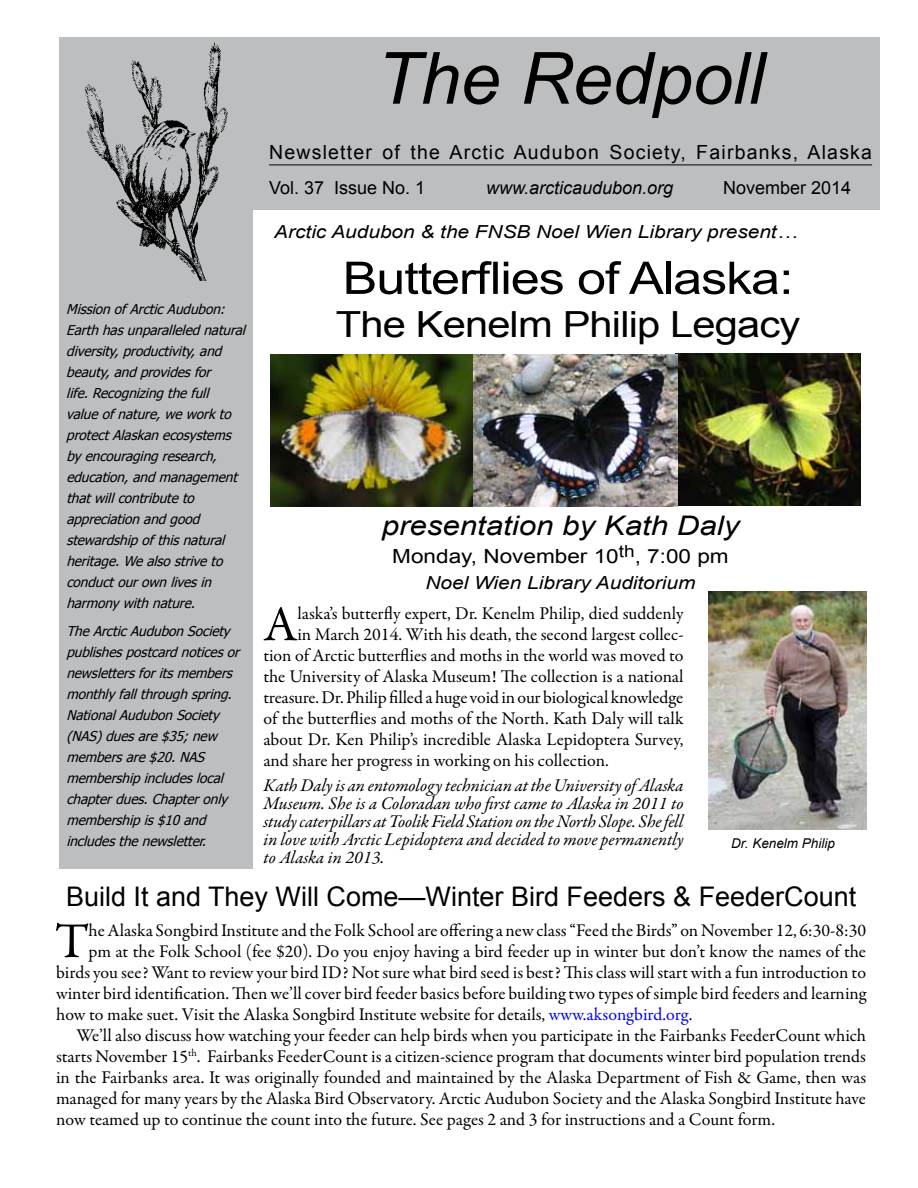
<style>
.page{position:relative;width:918px;height:1188px;background:#fff}
.page>*{position:absolute;margin:0;border:0;box-sizing:border-box;transform-origin:0 0}
.t1{font:italic 72px "Arial";color:#000}
.t2{font:50.4px "Garamond Premr Pro";color:#000}
.t3{font:45px "Arial";letter-spacing:-.02em;color:#000;scale:1.16 1}
.t4{font:36px "Arial";letter-spacing:-.02em;color:#000;scale:1.16 1}
.t5{font:27px "Arial";color:#000}
.t6{font:italic 27px "Arial";color:#000;scale:1.16 1}
.t7{font:19.5px "Arial";letter-spacing:.06em;color:#000}
.t8{font:19.5px "Arial";color:#000;scale:1.16 1}
.t9{font:18px "Garamond Premr Pro";color:#000}
.t10{font:italic 18px/18px "Garamond Premr Pro";color:#000;text-align:justify}
.t11{font:italic 18px "Arial";color:#000;scale:1.16 1}
.t12{font:18px "Arial";color:#000}
.t13{font:italic 18px "Arial";color:#000}
.t14{font:italic 13.5px/21px "Tahoma";color:#000}
.t15{font:italic 13.5px "Arial";color:#000}
.s1{color:#00f}
</style>
<div class="page">
<div style="left:60px;top:37px;width:820px;height:173px;background:#bcbec0"></div>
<hr style="left:269px;top:165px;width:603px;height:1px;background:#000">
<div style="left:59px;top:37px;width:194px;height:296px;background:#bcbec0"></div>
<img style="left:84px;top:42px;width:144px;height:239px">
<img style="left:270px;top:354px;width:407px;height:153px">
<img style="left:675px;top:353px;width:186px;height:152px">
<img style="left:708px;top:592px;width:159px;height:238px">
<div style="left:60px;top:281px;width:193px;height:587px;background:#bcbec0"></div>
<p class="t14" style="left:66px;top:299px;width:185px">MissionofArcticAudubon:<br>Earthhasunparallelednatural diversity,productivity,and beauty,andprovidesfor life.Recognizingthefull valueofnature,weworkto protectAlaskanecosystems byencouragingresearch, education,andmanagement thatwillcontributeto appreciationandgood stewardshipofthisnatural heritage.Wealsostriveto conductourownlivesin harmonywithnature.</p>
<p class="t14" style="left:66px;top:621px;width:180px">TheArcticAudubonSociety publishespostcardnoticesor newslettersforitsmembers monthlyfallthroughspring.<br>NationalAudubonSociety (NAS)duesare$35;new membersare$20.NAS membershipincludeslocal chapterdues.Chapteronly membershipis$10and includesthenewsletter.</p>
<h1 class="t1" style="left:376px;top:32px;width:390px">The Redpoll</h1>
<p class="t7" style="left:269px;top:139px;width:604px">Newsletter of the Arctic Audubon Society, Fairbanks, Alaska</p>
<p class="t12" style="left:269px;top:176px;width:158px">Vol. 37 Issue No. 1</p>
<p class="t13" style="left:486px;top:176px;width:189px">www.arcticaudubon.org</p>
<p class="t12" style="left:723px;top:176px;width:130px">November 2014</p>
<p class="t11" style="left:274px;top:220px;width:453px">Arctic Audubon &amp; the FNSB Noel Wien Library present…</p>
<h3 class="t3" style="left:343px;top:247px;width:390px">Butterflies of Alaska:</h3>
<h3 class="t4" style="left:336px;top:300px;width:402px">The Kenelm Philip Legacy</h3>
<h3 class="t6" style="left:382px;top:508px;width:310px">presentation by Kath Daly</h3>
<p class="t8" style="left:392px;top:543px;width:292px">Monday, November 10<sup>th</sup>, 7:00 pm</p>
<p class="t11" style="left:426px;top:571px;width:234px">Noel Wien Library Auditorium</p>
<h2 class="t2" style="left:263px;top:594px;width:36px">A</h2>
<p class="t9" style="left:297px;top:603px;width:388px">laska’s butterfly expert, Dr. Kenelm Philip, died suddenly</p>
<p class="t9" style="left:297px;top:624px;width:388px">in March 2014. With his death, the second largest collec-</p>
<p class="t9" style="left:264px;top:645px;width:422px">tion of Arctic butterflies and moths in the world was moved to</p>
<p class="t9" style="left:264px;top:666px;width:422px">the University of Alaska Museum! The collection is a national</p>
<p class="t9" style="left:264px;top:687px;width:421px">treasure. Dr. Philip filled a huge void in our biological knowledge</p>
<p class="t9" style="left:264px;top:708px;width:422px">of the butterflies and moths of the North. Kath Daly will talk</p>
<p class="t9" style="left:264px;top:729px;width:422px">about Dr. Ken Philip’s incredible Alaska Lepidoptera Survey,</p>
<p class="t9" style="left:264px;top:750px;width:347px">and share her progress in working on his collection.</p>
<p class="t10" style="left:264px;top:777px;width:422px">Kath Daly is an entomology technician at the University of Alaska Museum. She is a Coloradan who first came to Alaska in 2011 to study caterpillars at Toolik Field Station on the North Slope. She fell in love with Arctic Lepidoptera and decided to move permanently to Alaska in 2013.</p>
<p class="t15" style="left:731px;top:835px;width:105px">Dr. Kenelm Philip</p>
<h3 class="t5" style="left:66px;top:878px;width:792px">Build It and They Will Come—Winter Bird Feeders &amp; FeederCount</h3>
<h2 class="t2" style="left:55px;top:911px;width:35px">T</h2>
<p class="t9" style="left:89px;top:919px;width:779px">he Alaska Songbird Institute and the Folk School are offering a new class “Feed the Birds” on November 12, 6:30-8:30</p>
<p class="t9" style="left:89px;top:940px;width:779px">pm at the Folk School (fee $20). Do you enjoy having a bird feeder up in winter but don’t know the names of the</p>
<p class="t9" style="left:56px;top:961px;width:811px">birds you see? Want to review your bird ID? Not sure what bird seed is best? This class will start with a fun introduction to</p>
<p class="t9" style="left:56px;top:982px;width:812px">winter bird identification. Then we’ll cover bird feeder basics before building two types of simple bird feeders and learning</p>
<p class="t9" style="left:56px;top:1003px;width:638px">how to make suet. Visit the Alaska Songbird Institute website for details, <span class="s1">www.aksongbird.org</span>.</p>
<p class="t9" style="left:76px;top:1024px;width:791px">We’ll also discuss how watching your feeder can help birds when you participate in the Fairbanks FeederCount which</p>
<p class="t9" style="left:56px;top:1045px;width:811px">starts November 15<sup>th</sup>. Fairbanks FeederCount is a citizen-science program that documents winter bird population trends</p>
<p class="t9" style="left:56px;top:1066px;width:812px">in the Fairbanks area. It was originally founded and maintained by the Alaska Department of Fish &amp; Game, then was</p>
<p class="t9" style="left:56px;top:1087px;width:811px">managed for many years by the Alaska Bird Observatory. Arctic Audubon Society and the Alaska Songbird Institute have</p>
<p class="t9" style="left:56px;top:1108px;width:720px">now teamed up to continue the count into the future. See pages 2 and 3 for instructions and a Count form.</p>
</div>
